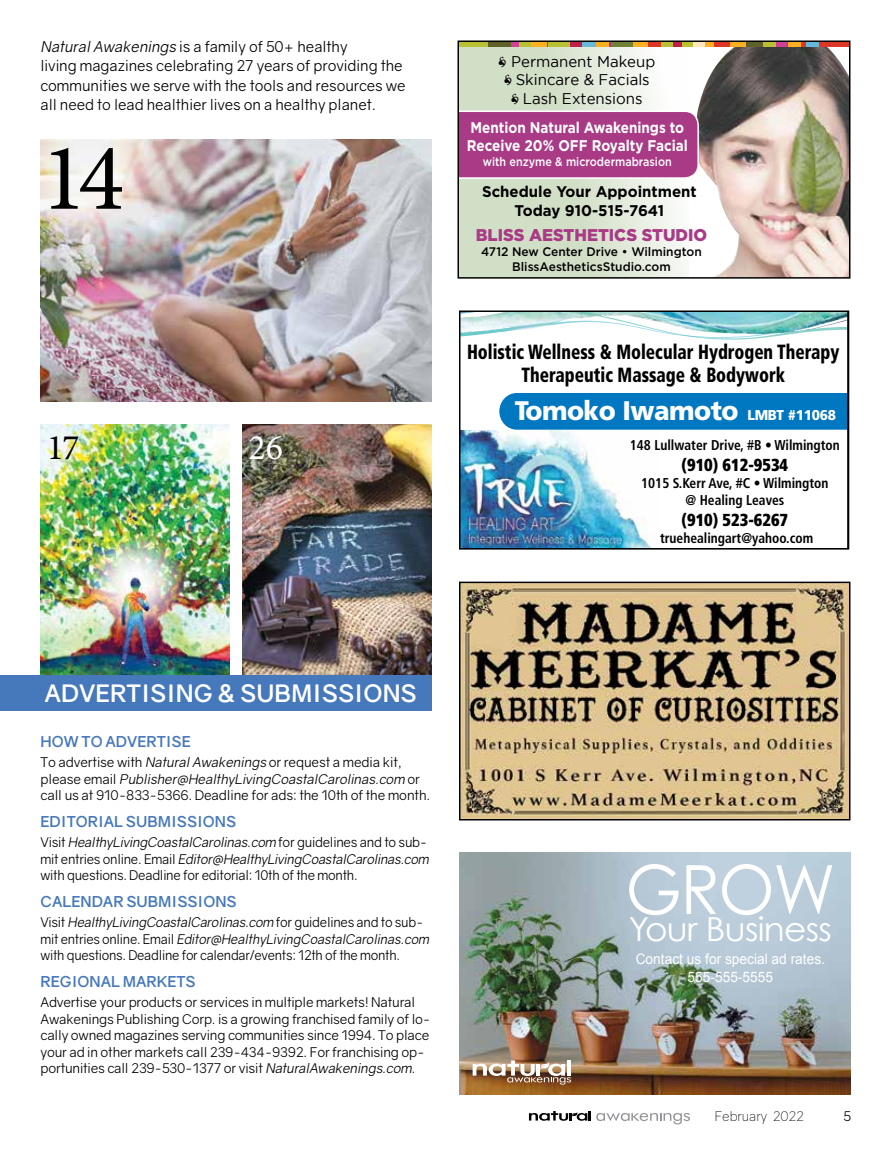
<style>
.page{position:relative;width:891px;height:1161px;background:#fff}
.page>*{position:absolute;margin:0;border:0;box-sizing:border-box;transform-origin:0 0}
.t1{font:96px "Minion Pro";color:#000}
.t2{font:67.8px "Century Gothic";color:#fff;scale:.95 1}
.t3{font:36px "Minion Pro";color:#000}
.t4{font:36px "Minion Pro";color:#fff}
.t5{font:33.15px "Century Gothic";letter-spacing:-.02em;color:#fff;scale:1.04 1}
.t6{font:900 26.85px "Frutiger LT Std";letter-spacing:-.02em;color:#fff;scale:.95 1}
.t7{font:700 24px "Gravity";color:#fff}
.t8{font:900 condensed 20.55px/23.7px "Frutiger LT Std";color:#000;text-align:center;scale:.85 1}
.t9{font:900 condensed 17.4px "Frutiger LT Std";color:#000;scale:.95 1}
.t10{font:900 16.95px "Gotham";color:#a93b86}
.t11{font:700 15.45px/18.6px "Gotham";color:#fff;scale:.87 1}
.t12{font:15.45px/18.6px "Gotham";color:#000;text-align:center}
.t13{font:700 15.45px/18.6px "Gotham";color:#000;text-align:center}
.t14{font:15px/19.5px "Gravity";letter-spacing:-.005em;color:#000}
.t15{font:700 15px "Gravity";color:#4678bc}
.t16{font:14.4px/18.3px "Arial";color:#fff;text-align:center;scale:.95 1}
.t17{font:700 condensed 14.25px/17.1px "Frutiger LT Std";color:#000;text-align:center;scale:.95 1}
.t18{font:13.5px/16.5px "Gravity";letter-spacing:-.015em;color:#000}
.t19{font:300 13.5px "Gravity";letter-spacing:-.01em;color:#000}
.t20{font:500 12.3px/14.9px "Gotham";color:#000;text-align:center}
.t21{font:500 12.3px "Gotham";color:#fff;scale:.87 1}
.s1{font-style:italic}
.s2{font-size:14.25px}
</style>
<div class="page">
<svg style="left:529px;top:1111px;width:161px;height:13px"></svg>
<img style="left:40px;top:425px;width:189px;height:250px">
<img style="left:242px;top:425px;width:189px;height:250px">
<img style="left:462px;top:313px;width:384px;height:234px">
<div style="left:459px;top:310px;width:390px;height:240px;border:2px solid #000"></div>
<div style="left:0;top:675px;width:432px;height:36px;background:#4678bc"></div>
<img style="left:459px;top:852px;width:391px;height:243px">
<svg style="left:473px;top:1061px;width:98px;height:24px"></svg>
<hr style="left:567px;top:1061px;width:4px;height:15px;background:#fff">
<img style="left:462px;top:585px;width:385px;height:232px">
<div style="left:459px;top:582px;width:391px;height:238px;border:2px solid #000"></div>
<img style="left:698px;top:47px;width:149px;height:229px">
<svg style="left:461px;top:47px;width:228px;height:229px;fill:#d4e1ca"></svg>
<div style="left:461px;top:110px;width:238px;height:69px;background:#a93b86"></div>
<div style="left:509px;top:41px;width:12px;height:6px;background:#cf4197"></div>
<div style="left:458px;top:41px;width:36px;height:6px;background:#bac033"></div>
<div style="left:489px;top:41px;width:21px;height:6px;background:#5f6029"></div>
<div style="left:775px;top:41px;width:12px;height:6px;background:#cf4197"></div>
<div style="left:746px;top:41px;width:21px;height:6px;background:#5f6029"></div>
<div style="left:764px;top:41px;width:12px;height:6px;background:#bac033"></div>
<svg style="left:570px;top:43px;width:13px;height:4px"></svg>
<svg style="left:632px;top:43px;width:17px;height:4px"></svg>
<svg style="left:530px;top:43px;width:16px;height:4px"></svg>
<div style="left:611px;top:41px;width:21px;height:6px;background:#708036"></div>
<svg style="left:649px;top:43px;width:12px;height:4px"></svg>
<div style="left:712px;top:41px;width:19px;height:6px;background:#dd3626"></div>
<div style="left:818px;top:41px;width:32px;height:6px;background:#dd3626"></div>
<div style="left:682px;top:41px;width:12px;height:6px;background:#bac033"></div>
<svg style="left:673px;top:43px;width:8px;height:4px"></svg>
<svg style="left:583px;top:43px;width:26px;height:4px"></svg>
<div style="left:730px;top:41px;width:15px;height:6px;background:#fcaf21"></div>
<div style="left:519px;top:41px;width:11px;height:6px;background:#bac033"></div>
<svg style="left:789px;top:43px;width:29px;height:4px"></svg>
<div style="left:661px;top:41px;width:12px;height:6px;background:#bac033"></div>
<svg style="left:694px;top:43px;width:19px;height:4px"></svg>
<div style="left:549px;top:41px;width:21px;height:6px;background:#bac033"></div>
<div style="left:458px;top:40px;width:392px;height:239px;border:2px solid #000"></div>
<img style="left:40px;top:139px;width:392px;height:263px">
<svg style="left:499px;top:57px;width:7px;height:10px"></svg>
<svg style="left:505px;top:75px;width:6px;height:11px"></svg>
<svg style="left:512px;top:94px;width:7px;height:10px"></svg>
<p class="t14" style="left:40px;top:37px;width:367px"><span class="s1">NaturalAwakenings</span> is a family of 50+ healthy<br>living magazines celebrating 27 years of providing the communities we serve with the tools and resources we all need to lead healthier lives on a healthy planet.</p>
<h1 class="t1" style="left:41px;top:114px;width:85px">14</h1>
<p class="t12" style="left:511px;top:52px;width:146px">Permanent Makeup<br>Skincare &amp; Facials<br>Lash Extensions</p>
<p class="t11" style="left:467px;top:118px;width:256px">Mention Natural Awakenings to<br>Receive 20% OFF Royalty Facial</p>
<p class="t21" style="left:483px;top:154px;width:219px">with enzyme &amp; microdermabrasion</p>
<p class="t13" style="left:482px;top:183px;width:216px">Schedule Your Appointment<br>Today 910-515-7641</p>
<p class="t10" style="left:476px;top:224px;width:233px">BLISS AESTHETICS STUDIO</p>
<p class="t20" style="left:481px;top:244px;width:222px">4712 New Center Drive • Wilmington<br>BlissAestheticsStudio.com</p>
<h3 class="t8" style="left:467px;top:340px;width:440px">Holistic Wellness &amp; Molecular Hydrogen Therapy<br>Therapeutic Massage &amp; Bodywork</h3>
<h3 class="t6" style="left:515px;top:395px;width:340px">Tomoko Iwamoto <span class="s2">LMBT #11068</span></h3>
<h3 class="t3" style="left:47px;top:424px;width:34px">17</h3>
<h3 class="t4" style="left:249px;top:424px;width:36px">26</h3>
<p class="t17" style="left:630px;top:436px;width:223px">148 Lullwater Drive, #B • Wilmington</p>
<p class="t9" style="left:682px;top:454px;width:114px">(910) 612-9534</p>
<p class="t17" style="left:641px;top:474px;width:199px">1015 S.Kerr Ave, #C • Wilmington @ Healing Leaves</p>
<p class="t9" style="left:682px;top:509px;width:114px">(910) 523-6267</p>
<p class="t17" style="left:660px;top:529px;width:163px">truehealingart@yahoo.com</p>
<h3 class="t7" style="left:45px;top:678px;width:374px">ADVERTISING &amp; SUBMISSIONS</h3>
<p class="t15" style="left:41px;top:733px;width:152px">HOW TO ADVERTISE</p>
<p class="t18" style="left:40px;top:754px;width:391px">To advertise with <span class="s1">NaturalAwakenings</span> or request a media kit,<br>p l e a s e e m a i l <span class="s1">Publisher@HealthyLivingCoastalCarolinas.com</span> o r call us at 910-833-5366. Deadline for ads: the 10th of the month.</p>
<p class="t15" style="left:41px;top:813px;width:197px">EDITORIAL SUBMISSIONS</p>
<p class="t18" style="left:40px;top:834px;width:393px">V i s i t <span class="s1">HealthyLivingCoastalCarolinas.com</span> fo r g u i d e l i n e s a n d to s u b - m i t e n t r i e s o n l i n e . E m a i l <span class="s1">Editor@HealthyLivingCoastalCarolinas.com </span>with questions. Deadline for editorial: 10th of the month.</p>
<p class="t15" style="left:41px;top:893px;width:198px">CALENDAR SUBMISSIONS</p>
<p class="t18" style="left:40px;top:914px;width:393px">V i s i t <span class="s1">HealthyLivingCoastalCarolinas.com</span> fo r g u i d e l i n e s a n d to s u b - m i t e n t r i e s o n l i n e . E m a i l <span class="s1">Editor@HealthyLivingCoastalCarolinas.com </span>with questions. Deadline for calendar/events: 12th of the month.</p>
<p class="t15" style="left:41px;top:973px;width:157px">REGIONAL MARKETS</p>
<p class="t18" style="left:40px;top:994px;width:392px">Advertise your products or services in multiple markets! Natural Awakenings Publishing Corp. is a growing franchised family of lo&shy;cally owned magazines serving communities since 1994. To place your ad in other markets call 239-434-9392. For franchising op&shy;portunities call 239-530-1377 or visit <span class="s1">NaturalAwakenings.com.</span></p>
<h2 class="t2" style="left:625px;top:848px;width:222px">GROW</h2>
<h3 class="t5" style="left:629px;top:909px;width:197px">Your Business</h3>
<p class="t16" style="left:636px;top:950px;width:201px">Contact us for special ad rates.<br>555-555-5555</p>
<p class="t19" style="left:715px;top:1108px;width:91px">February 2022</p>
<p class="t18" style="left:843px;top:1107px;width:9px">5</p>
</div>
